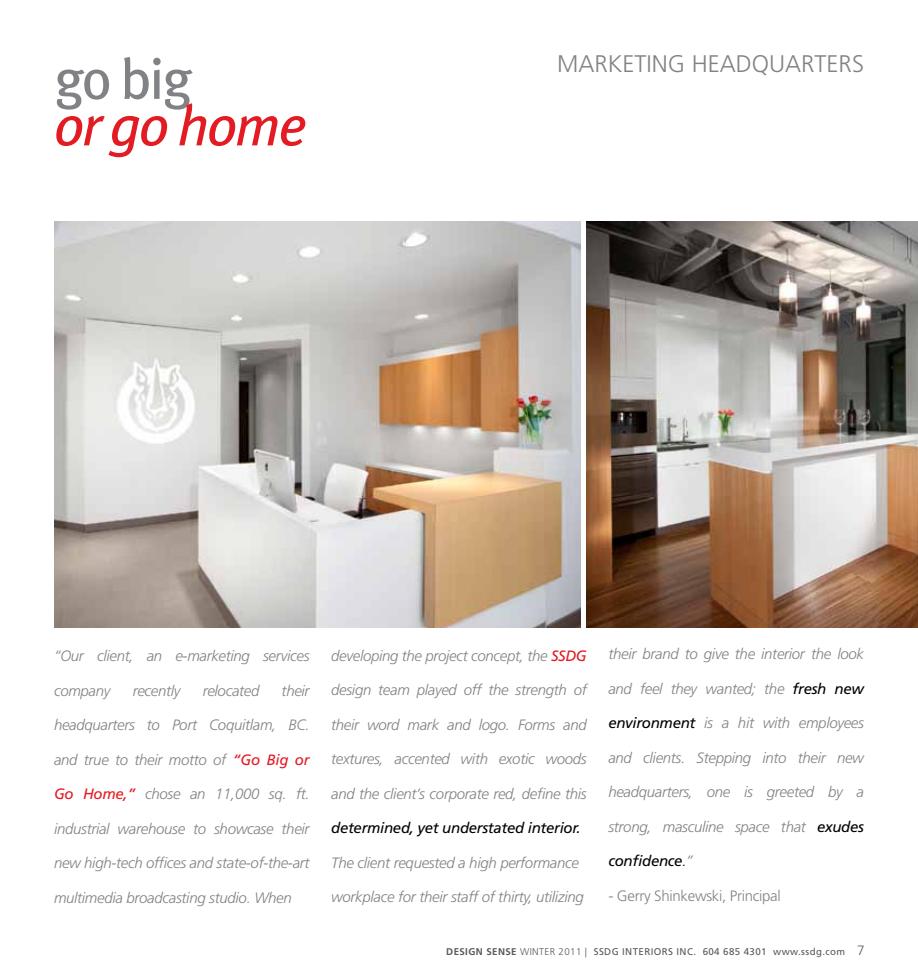
<style>
.page{position:relative;width:918px;height:972px;background:#fff}
.page>*{position:absolute;margin:0;border:0;box-sizing:border-box;transform-origin:0 0}
.t1{font:italic 57px "Meta";letter-spacing:-.04em;color:#e31b23}
.t2{font:57px "Meta";color:#808285}
.t3{font:300 24px "Frutiger LT Std";color:#808285}
.t4{font:italic 300 15px "Frutiger LT Std";letter-spacing:-.02em;color:#808285}
.t5{font:italic 15px "Frutiger LT Std";letter-spacing:-.02em;color:#000}
.t6{font:300 15px "Frutiger LT Std";letter-spacing:-.02em;color:#808285}
.t7{font:9.75px "Frutiger LT Std";letter-spacing:.04em;color:#58595b}
.s1{font-weight:400;color:#e31b23}
.s2{font-weight:400;color:#000}
.s3{font-weight:300}
.s4{font-weight:300;color:#808285}
.s5{font-style:italic}
.s6{font-weight:700}
.s7{font-weight:300;font-size:13.5px}
</style>
<div class="page">
<img style="left:54px;top:221px;width:526px;height:406px">
<img style="left:587px;top:221px;width:331px;height:406px">
<h1 class="t2" style="left:54px;top:46px;width:140px">go big</h1>
<h1 class="t1" style="left:54px;top:93px;width:254px">or go home</h1>
<h2 class="t3" style="left:557px;top:50px;width:308px">MARKETING HEADQUARTERS</h2>
<p class="t4" style="left:54px;top:647px;width:257px">“Our client, an e-marketing services</p>
<p class="t4" style="left:54px;top:682px;width:58px">company</p>
<p class="t4" style="left:133px;top:682px;width:49px">recently</p>
<p class="t4" style="left:203px;top:682px;width:58px">relocated</p>
<p class="t4" style="left:282px;top:682px;width:29px">their</p>
<p class="t4" style="left:54px;top:716px;width:257px">headquarters to Port Coquitlam, BC.</p>
<p class="t4" style="left:54px;top:751px;width:257px">and true to their motto of <span class="s1">“Go Big or</span></p>
<p class="t4" style="left:54px;top:785px;width:257px"><span class="s1">Go Home,”</span> chose an 11,000 sq. ft.</p>
<p class="t4" style="left:54px;top:820px;width:257px">industrial warehouse to showcase their</p>
<p class="t4" style="left:54px;top:854px;width:257px">new high-tech offices and state-of-the-art</p>
<p class="t4" style="left:54px;top:889px;width:239px">multimedia broadcasting studio. When</p>
<p class="t4" style="left:331px;top:647px;width:257px">developing the project concept, the <span class="s1">SSDG</span></p>
<p class="t4" style="left:331px;top:682px;width:257px">design team played off the strength of</p>
<p class="t4" style="left:331px;top:716px;width:257px">their word mark and logo. Forms and</p>
<p class="t4" style="left:331px;top:751px;width:257px">textures, accented with exotic woods</p>
<p class="t4" style="left:331px;top:785px;width:257px">and the client’s corporate red, define this</p>
<p class="t5" style="left:331px;top:820px;width:251px">determined, yet understated interior.</p>
<p class="t4" style="left:331px;top:854px;width:249px">The client requested a high performance</p>
<p class="t4" style="left:331px;top:889px;width:254px">workplace for their staff of thirty, utilizing</p>
<p class="t4" style="left:608px;top:645px;width:257px">their brand to give the interior the look</p>
<p class="t4" style="left:608px;top:680px;width:257px">and feel they wanted; the <span class="s2">fresh new</span></p>
<p class="t4" style="left:608px;top:714px;width:257px"><span class="s2">environment</span> is a hit with employees</p>
<p class="t4" style="left:608px;top:749px;width:257px">and clients. Stepping into their new</p>
<p class="t4" style="left:608px;top:783px;width:257px">headquarters, one is greeted by a</p>
<p class="t4" style="left:608px;top:818px;width:257px">strong, masculine space that <span class="s2">exudes</span></p>
<p class="t5" style="left:608px;top:852px;width:86px">confidence<span class="s3">.</span><span class="s4">”</span></p>
<p class="t6" style="left:608px;top:887px;width:174px"><span class="s5">-</span> Gerry Shinkewski, Principal</p>
<p class="t7" style="left:446px;top:945px;width:420px"><span class="s6">DESIGN SENSE</span> <span class="s3">WINTER 2011 |</span> SSDG INTERIORS INC. 604 685 4301 www.ssdg.com <span class="s7">7</span></p>
</div>
